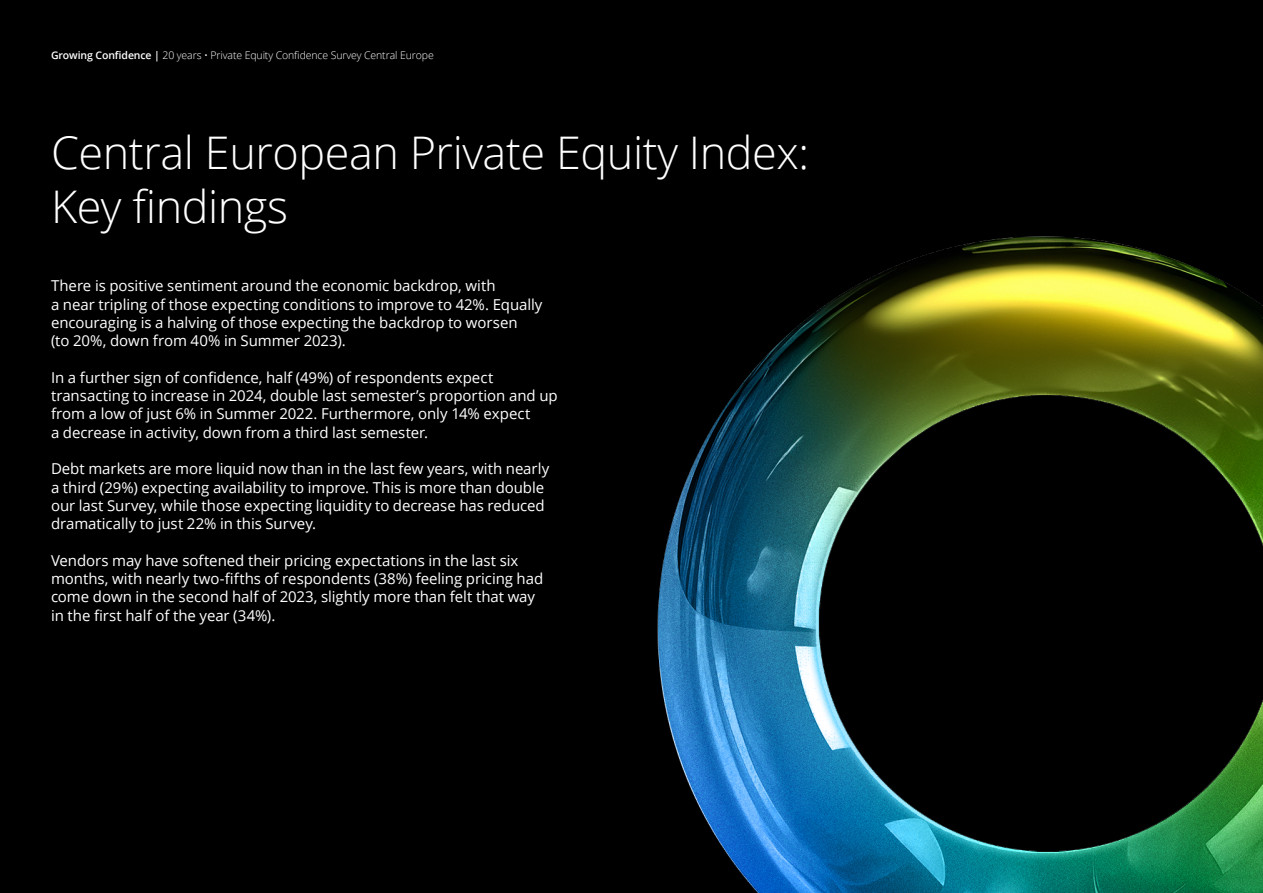
<style>
.page{position:relative;width:1263px;height:893px;background:#000}
.page>*{position:absolute;margin:0;border:0;box-sizing:border-box;transform-origin:0 0}
.t1{font:300 45px/54px "Open Sans";letter-spacing:-.01em;color:#fff}
.t2{font:15px/18.3px "Open Sans";letter-spacing:-.005em;color:#fff}
.t3{font:300 10.5px "Open Sans";letter-spacing:-.01em;color:#fff}
.s1{font-weight:600}
</style>
<div class="page">
<img style="left:657px;top:236px;width:606px;height:657px">
<p class="t3" style="left:51px;top:48px;width:384px"><span class="s1">Growing Confidence |</span> 20 years • Private Equity Confidence Survey Central Europe</p>
<h1 class="t1" style="left:51px;top:124px;width:759px">Central European Private Equity Index:<br>Key findings</h1>
<p class="t2" style="left:51px;top:276px;width:493px">There is positive sentiment around the economic backdrop, with<br>a near tripling of those expecting conditions to improve to 42%. Equally encouraging is a halving of those expecting the backdrop to worsen<br>(to 20%, down from 40% in Summer 2023).</p>
<p class="t2" style="left:51px;top:368px;width:508px">In a further sign of confidence, half (49%) of respondents expect transacting to increase in 2024, double last semester’s proportion and up from a low of just 6% in Summer 2022. Furthermore, only 14% expect<br>a decrease in activity, down from a third last semester.</p>
<p class="t2" style="left:51px;top:459px;width:500px">Debt markets are more liquid now than in the last few years, with nearly a third (29%) expecting availability to improve. This is more than double our last Survey, while those expecting liquidity to decrease has reduced dramatically to just 22% in this Survey.</p>
<p class="t2" style="left:51px;top:551px;width:494px">Vendors may have softened their pricing expectations in the last six months, with nearly two-fifths of respondents (38%) feeling pricing had come down in the second half of 2023, slightly more than felt that way in the first half of the year (34%).</p>
</div>
